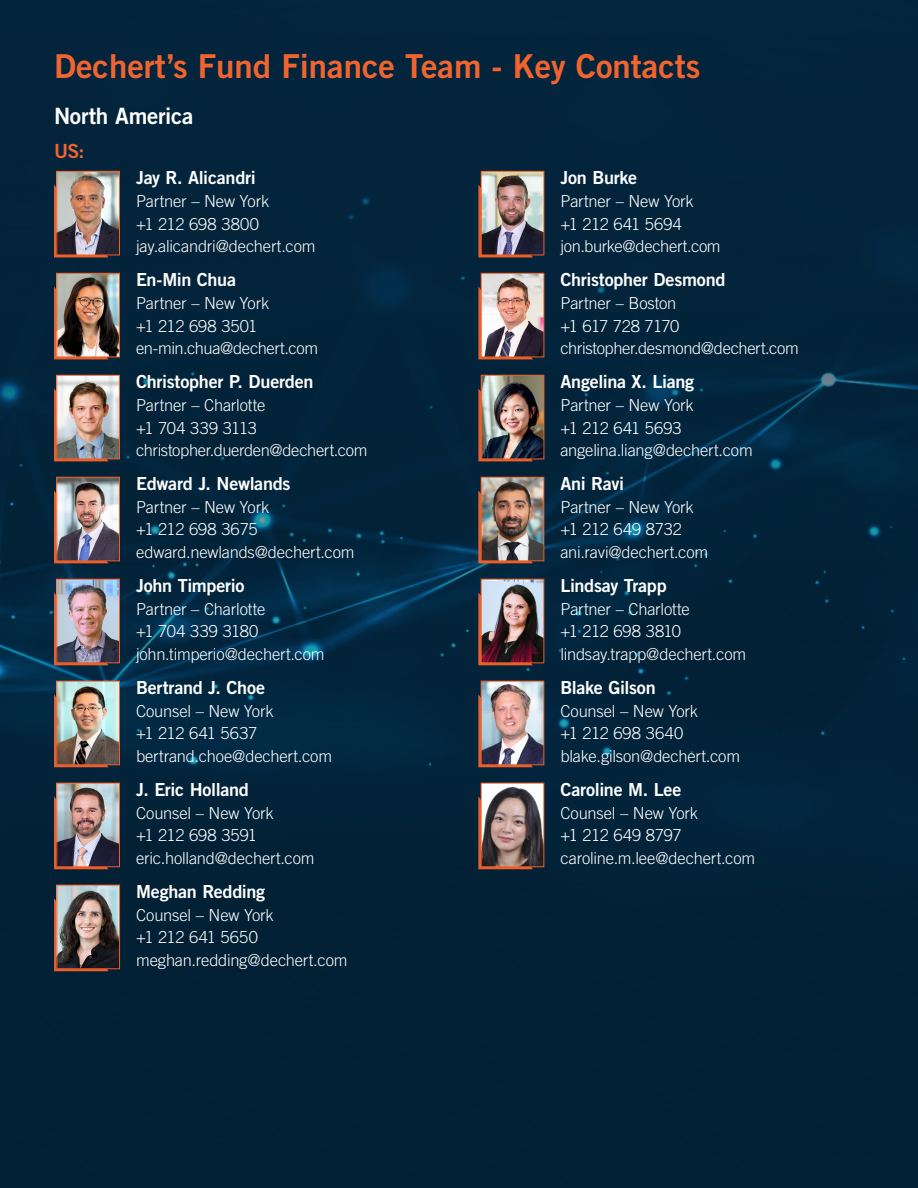
<style>
.page{position:relative;width:918px;height:1188px;background:#02243a}
.page>*{position:absolute;margin:0;border:0;box-sizing:border-box;transform-origin:0 0}
.UPDATE_-_COVER_TITLE{font:33px "Trade Gothic LT Std Bd 2";color:#f2642f}
.Contact_Name{font:22.5px "Trade Gothic LT Std Bd 2";letter-spacing:-.015em;color:#fff}
.Contact_Name-2{font:19.5px "Trade Gothic LT Std Bd 2";color:#f2642f}
.Contact_Name-3{font:18px "Trade Gothic LT Std Bd 2";letter-spacing:-.015em;color:#fff}
.Contact_Info{font:300 16.5px/22.8px "Trade Gothic LT Std";letter-spacing:-.01em;color:#fff}
</style>
<div class="page">
<svg style="left:54px;top:185px;width:54px;height:72px"></svg>
<img style="left:58px;top:173px;width:60px;height:80px">
<div style="left:56px;top:171px;width:64px;height:84px;border:1px solid #ec5f29"></div>
<svg style="left:478px;top:388px;width:55px;height:73px"></svg>
<img style="left:483px;top:377px;width:59px;height:80px">
<div style="left:481px;top:375px;width:63px;height:84px;border:1px solid #ec5f29"></div>
<svg style="left:478px;top:287px;width:55px;height:72px"></svg>
<img style="left:483px;top:275px;width:59px;height:80px">
<div style="left:481px;top:273px;width:63px;height:84px;border:1px solid #ec5f29"></div>
<svg style="left:54px;top:388px;width:54px;height:73px"></svg>
<img style="left:58px;top:377px;width:60px;height:80px">
<div style="left:56px;top:375px;width:64px;height:84px;border:1px solid #ec5f29"></div>
<svg style="left:54px;top:287px;width:54px;height:72px"></svg>
<img style="left:58px;top:275px;width:60px;height:80px">
<div style="left:56px;top:273px;width:64px;height:84px;border:1px solid #ec5f29"></div>
<svg style="left:478px;top:185px;width:55px;height:72px"></svg>
<img style="left:483px;top:173px;width:59px;height:80px">
<div style="left:481px;top:171px;width:63px;height:84px;border:1px solid #ec5f29"></div>
<svg style="left:54px;top:694px;width:54px;height:73px"></svg>
<img style="left:58px;top:683px;width:60px;height:80px">
<div style="left:56px;top:681px;width:64px;height:84px;border:1px solid #ec5f29"></div>
<svg style="left:54px;top:490px;width:54px;height:73px"></svg>
<img style="left:58px;top:479px;width:60px;height:80px">
<div style="left:56px;top:477px;width:64px;height:84px;border:1px solid #ec5f29"></div>
<svg style="left:54px;top:796px;width:54px;height:73px"></svg>
<img style="left:58px;top:785px;width:60px;height:80px">
<div style="left:56px;top:783px;width:64px;height:84px;border:1px solid #ec5f29"></div>
<svg style="left:478px;top:796px;width:55px;height:73px"></svg>
<svg style="left:481px;top:783px;width:63px;height:84px"></svg>
<img style="left:483px;top:787px;width:59px;height:78px">
<svg style="left:478px;top:694px;width:55px;height:73px"></svg>
<img style="left:483px;top:683px;width:59px;height:80px">
<div style="left:481px;top:681px;width:63px;height:84px;border:1px solid #ec5f29"></div>
<svg style="left:54px;top:898px;width:55px;height:73px"></svg>
<img style="left:59px;top:887px;width:59px;height:80px">
<div style="left:57px;top:885px;width:63px;height:84px;border:1px solid #ec5f29"></div>
<svg style="left:478px;top:592px;width:55px;height:73px"></svg>
<img style="left:483px;top:581px;width:59px;height:80px">
<svg style="left:54px;top:592px;width:54px;height:73px"></svg>
<img style="left:58px;top:581px;width:60px;height:80px">
<div style="left:56px;top:579px;width:64px;height:84px;border:1px solid #ec5f29"></div>
<svg style="left:478px;top:490px;width:55px;height:73px"></svg>
<img style="left:483px;top:479px;width:59px;height:80px">
<div style="left:481px;top:477px;width:63px;height:84px;border:1px solid #ec5f29"></div>
<p class="UPDATE_-_COVER_TITLE" style="left:54px;top:46px;width:648px">Dechert’s Fund Finance Team - Key Contacts</p>
<p class="Contact_Name" style="left:54px;top:102px;width:141px">North America</p>
<p class="Contact_Name-2" style="left:54px;top:139px;width:32px">US:</p>
<p class="Contact_Name-3" style="left:136px;top:166px;width:121px">Jay R. Alicandri</p>
<p class="Contact_Info" style="left:136px;top:189px;width:135px">Partner – New York</p>
<p class="Contact_Info" style="left:136px;top:212px;width:181px">+1 212 698 3800 jay.alicandri@dechert.com</p>
<p class="Contact_Name-3" style="left:136px;top:268px;width:101px">En-Min Chua</p>
<p class="Contact_Info" style="left:136px;top:291px;width:135px">Partner – New York</p>
<p class="Contact_Info" style="left:136px;top:314px;width:184px">+1 212 698 3501 en-min.chua@dechert.com</p>
<p class="Contact_Name-3" style="left:136px;top:370px;width:179px">Christopher P. Duerden</p>
<p class="Contact_Info" style="left:136px;top:393px;width:131px">Partner – Charlotte</p>
<p class="Contact_Info" style="left:136px;top:416px;width:233px">+1 704 339 3113 christopher.duerden@dechert.com</p>
<p class="Contact_Name-3" style="left:136px;top:472px;width:156px">Edward J. Newlands</p>
<p class="Contact_Info" style="left:136px;top:495px;width:135px">Partner – New York</p>
<p class="Contact_Info" style="left:136px;top:518px;width:220px">+1 212 698 3675 edward.newlands@dechert.com</p>
<p class="Contact_Name-3" style="left:136px;top:574px;width:110px">John Timperio</p>
<p class="Contact_Info" style="left:136px;top:597px;width:131px">Partner – Charlotte</p>
<p class="Contact_Info" style="left:136px;top:620px;width:190px">+1 704 339 3180 john.timperio@dechert.com</p>
<p class="Contact_Name-3" style="left:136px;top:676px;width:131px">Bertrand J. Choe</p>
<p class="Contact_Info" style="left:136px;top:699px;width:139px">Counsel – New York</p>
<p class="Contact_Info" style="left:136px;top:722px;width:198px">+1 212 641 5637 bertrand.choe@dechert.com</p>
<p class="Contact_Name-3" style="left:136px;top:778px;width:114px">J. Eric Holland</p>
<p class="Contact_Info" style="left:136px;top:801px;width:139px">Counsel – New York</p>
<p class="Contact_Info" style="left:136px;top:824px;width:123px">+1 212 698 3591</p>
<p class="Contact_Info" style="left:136px;top:847px;width:180px">eric.holland@dechert.com</p>
<p class="Contact_Name-3" style="left:136px;top:880px;width:131px">Meghan Redding</p>
<p class="Contact_Info" style="left:136px;top:903px;width:139px">Counsel – New York</p>
<p class="Contact_Info" style="left:136px;top:926px;width:213px">+1 212 641 5650 meghan.redding@dechert.com</p>
<p class="Contact_Name-3" style="left:560px;top:166px;width:78px">Jon Burke</p>
<p class="Contact_Info" style="left:560px;top:189px;width:135px">Partner – New York</p>
<p class="Contact_Info" style="left:560px;top:212px;width:162px">+1 212 641 5694 jon.burke@dechert.com</p>
<p class="Contact_Name-3" style="left:560px;top:268px;width:166px">Christopher Desmond</p>
<p class="Contact_Info" style="left:560px;top:291px;width:118px">Partner – Boston</p>
<p class="Contact_Info" style="left:560px;top:314px;width:240px">+1 617 728 7170 christopher.desmond@dechert.com</p>
<p class="Contact_Name-3" style="left:560px;top:370px;width:135px">Angelina X. Liang</p>
<p class="Contact_Info" style="left:560px;top:393px;width:135px">Partner – New York</p>
<p class="Contact_Info" style="left:560px;top:416px;width:194px">+1 212 641 5693 angelina.liang@dechert.com</p>
<p class="Contact_Name-3" style="left:560px;top:472px;width:65px">Ani Ravi</p>
<p class="Contact_Info" style="left:560px;top:495px;width:135px">Partner – New York</p>
<p class="Contact_Info" style="left:560px;top:518px;width:149px">+1 212 649 8732 ani.ravi@dechert.com</p>
<p class="Contact_Name-3" style="left:560px;top:574px;width:108px">Lindsay Trapp</p>
<p class="Contact_Info" style="left:560px;top:597px;width:131px">Partner – Charlotte</p>
<p class="Contact_Info" style="left:560px;top:620px;width:187px">+1 212 698 3810 lindsay.trapp@dechert.com</p>
<p class="Contact_Name-3" style="left:560px;top:676px;width:97px">Blake Gilson</p>
<p class="Contact_Info" style="left:560px;top:699px;width:139px">Counsel – New York</p>
<p class="Contact_Info" style="left:560px;top:722px;width:181px">+1 212 698 3640 blake.gilson@dechert.com</p>
<p class="Contact_Name-3" style="left:560px;top:778px;width:122px">Caroline M. Lee</p>
<p class="Contact_Info" style="left:560px;top:801px;width:139px">Counsel – New York</p>
<p class="Contact_Info" style="left:560px;top:824px;width:196px">+1 212 649 8797 caroline.m.lee@dechert.com</p>
</div>
